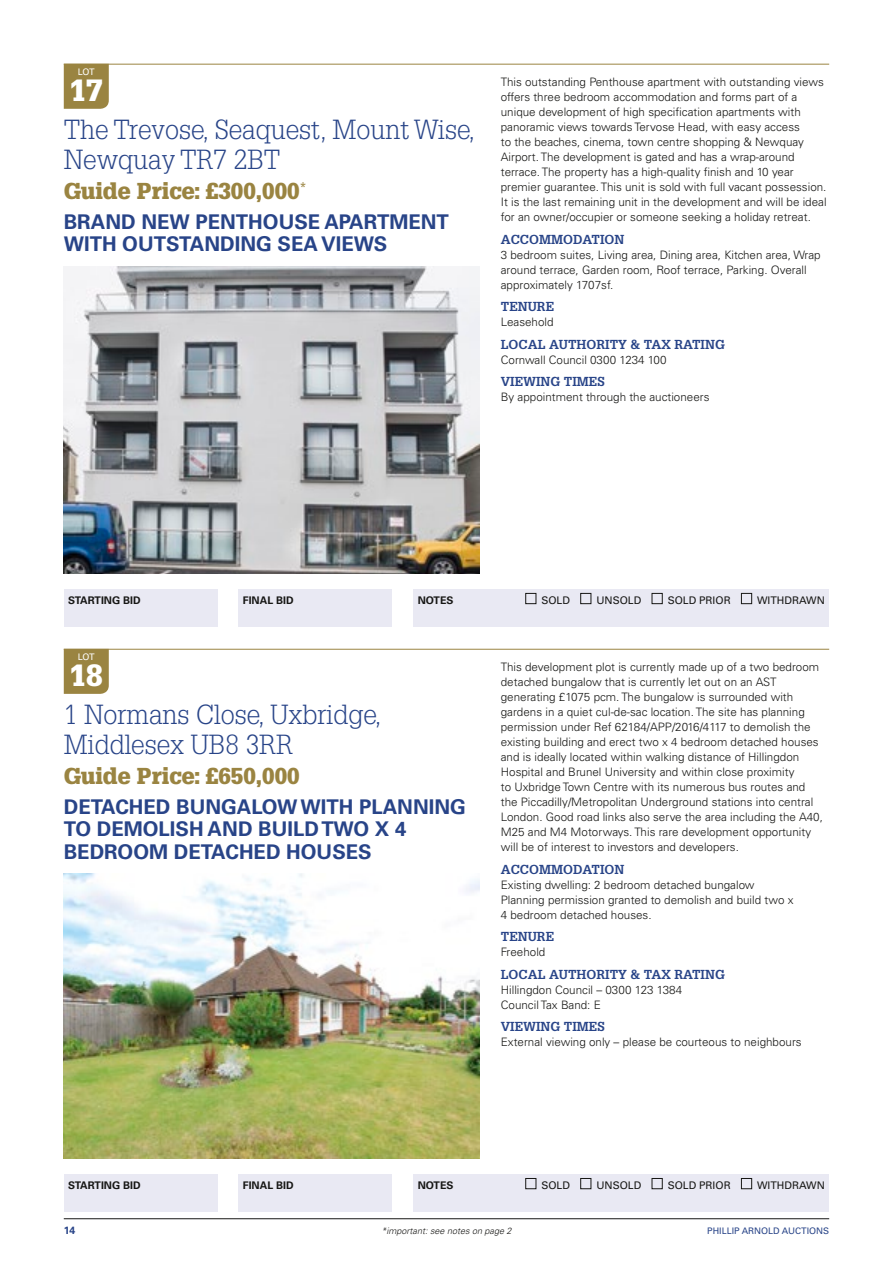
<style>
.page{position:relative;width:893px;height:1263px;background:#fff}
.page>*{position:absolute;margin:0;border:0;box-sizing:border-box;transform-origin:0 0}
.t1{font:900 30px "Glypha LT Std";color:#fff}
.t2{font:300 27px/30px "Glypha LT Std";color:#284488}
.t3{font:900 22.5px "Glypha LT Std";color:#9a8441}
.t4{font:700 20.25px/22.5px "Univers LT Std";color:#284488}
.t5{font:700 12.75px "Glypha LT Std";color:#284488}
.t6{font:300 11.7px/15px "Univers LT Std";color:#171715}
.t7{font:10.5px "Univers LT Std";color:#171715}
.t8{font:700 10.5px "Univers LT Std";color:#171715}
.t9{font:700 10.5px "Univers LT Std";color:#284488}
.t10{font:italic 300 9px "Univers LT Std";color:#171715}
.t11{font:9px "Univers LT Std";color:#284488}
.t12{font:9px "Univers LT Std";letter-spacing:-.045em;color:#fff}
</style>
<div class="page">
<hr style="left:64px;top:64px;width:765px;height:1px;background:#9a8441">
<img style="left:64px;top:266px;width:416px;height:308px">
<div style="left:64px;top:589px;width:153px;height:37px;background:#e9e9f3"></div>
<div style="left:239px;top:589px;width:153px;height:37px;background:#e9e9f3"></div>
<div style="left:413px;top:589px;width:416px;height:37px;background:#e9e9f3"></div>
<div style="left:525px;top:593px;width:11px;height:11px;border:1px solid #171715"></div>
<div style="left:580px;top:593px;width:11px;height:11px;border:1px solid #171715"></div>
<div style="left:652px;top:593px;width:10px;height:11px;border:1px solid #171715"></div>
<div style="left:741px;top:593px;width:11px;height:11px;border:1px solid #171715"></div>
<div style="left:64px;top:64px;width:45px;height:45px;background:#9a8441"></div>
<hr style="left:64px;top:1218px;width:765px;height:1px;background:#171715">
<hr style="left:64px;top:649px;width:765px;height:1px;background:#9a8441">
<img style="left:64px;top:874px;width:416px;height:285px">
<div style="left:64px;top:1174px;width:153px;height:37px;background:#e9e9f3"></div>
<div style="left:239px;top:1174px;width:153px;height:37px;background:#e9e9f3"></div>
<div style="left:413px;top:1174px;width:416px;height:37px;background:#e9e9f3"></div>
<div style="left:525px;top:1178px;width:11px;height:11px;border:1px solid #171715"></div>
<div style="left:580px;top:1178px;width:11px;height:11px;border:1px solid #171715"></div>
<div style="left:652px;top:1178px;width:10px;height:11px;border:1px solid #171715"></div>
<div style="left:741px;top:1178px;width:11px;height:11px;border:1px solid #171715"></div>
<div style="left:64px;top:650px;width:45px;height:44px;background:#9a8441"></div>
<p class="t12" style="left:78px;top:66px;width:18px">LOT</p>
<h1 class="t1" style="left:70px;top:72px;width:35px">17</h1>
<h2 class="t2" style="left:64px;top:115px;width:413px">The Trevose, Seaquest, Mount Wise,<br>Newquay TR7 2BT</h2>
<h3 class="t3" style="left:64px;top:177px;width:244px">Guide Price: £300,000<sup>*</sup></h3>
<h3 class="t4" style="left:64px;top:211px;width:387px">BRAND NEW PENTHOUSE APARTMENT<br>WITH OUTSTANDING SEA VIEWS</h3>
<p class="t6" style="left:501px;top:75px;width:327px">This outstanding Penthouse apartment with outstanding views offers three bedroom accommodation and forms part of a unique development of high specification apartments with panoramic views towards Tervose Head, with easy access<br>to the beaches, cinema, town centre shopping &amp; Newquay Airport. The development is gated and has a wrap-around terrace. The property has a high-quality finish and 10 year premier guarantee. This unit is sold with full vacant possession.<br>It is the last remaining unit in the development and will be ideal for an owner/occupier or someone seeking a holiday retreat.</p>
<p class="t5" style="left:501px;top:231px;width:125px">ACCOMMODATION</p>
<p class="t6" style="left:501px;top:247px;width:321px">3 bedroom suites, Living area, Dining area, Kitchen area, Wrap around terrace, Garden room, Roof terrace, Parking. Overall approximately 1707sf.</p>
<p class="t5" style="left:501px;top:299px;width:55px">TENURE</p>
<p class="t6" style="left:501px;top:315px;width:54px">Leasehold</p>
<p class="t5" style="left:501px;top:336px;width:226px">LOCAL AUTHORITY &amp; TAX RATING</p>
<p class="t6" style="left:501px;top:352px;width:167px">Cornwall Council 0300 1234 100</p>
<p class="t5" style="left:501px;top:374px;width:105px">VIEWING TIMES</p>
<p class="t6" style="left:501px;top:390px;width:210px">By appointment through the auctioneers</p>
<p class="t8" style="left:68px;top:594px;width:74px">STARTING BID</p>
<p class="t8" style="left:243px;top:594px;width:52px">FINAL BID</p>
<p class="t8" style="left:418px;top:594px;width:37px">NOTES</p>
<p class="t7" style="left:541px;top:594px;width:30px">SOLD</p>
<p class="t7" style="left:596px;top:594px;width:46px">UNSOLD</p>
<p class="t7" style="left:668px;top:594px;width:65px">SOLD PRIOR</p>
<p class="t7" style="left:757px;top:594px;width:69px">WITHDRAWN</p>
<p class="t12" style="left:78px;top:651px;width:18px">LOT</p>
<h1 class="t1" style="left:70px;top:657px;width:35px">18</h1>
<h2 class="t2" style="left:64px;top:700px;width:319px">1 Normans Close, Uxbridge,<br>Middlesex UB8 3RR</h2>
<h3 class="t3" style="left:64px;top:762px;width:237px">Guide Price: £650,000</h3>
<h3 class="t4" style="left:64px;top:796px;width:404px">DETACHED BUNGALOW WITH PLANNING<br>TO DEMOLISH AND BUILD TWO X 4<br>BEDROOM DETACHED HOUSES</h3>
<p class="t6" style="left:501px;top:660px;width:324px">This development plot is currently made up of a two bedroom detached bungalow that is currently let out on an AST generating £1075 pcm. The bungalow is surrounded with gardens in a quiet cul-de-sac location. The site has planning permission under Ref 62184/APP/2016/4117 to demolish the existing building and erect two x 4 bedroom detached houses and is ideally located within walking distance of Hillingdon Hospital and Brunel University and within close proximity<br>to Uxbridge Town Centre with its numerous bus routes and the Piccadilly/Metropolitan Underground stations into central London. Good road links also serve the area including the A40, M25 and M4 Motorways. This rare development opportunity will be of interest to investors and developers.</p>
<p class="t5" style="left:501px;top:861px;width:125px">ACCOMMODATION</p>
<p class="t6" style="left:501px;top:877px;width:294px">Existing dwelling: 2 bedroom detached bungalow<br>Planning permission granted to demolish and build two x<br>4 bedroom detached houses.</p>
<p class="t5" style="left:501px;top:929px;width:55px">TENURE</p>
<p class="t6" style="left:501px;top:945px;width:46px">Freehold</p>
<p class="t5" style="left:501px;top:966px;width:226px">LOCAL AUTHORITY &amp; TAX RATING</p>
<p class="t6" style="left:501px;top:982px;width:183px">Hillingdon Council – 0300 123 1384<br>Council Tax Band: E</p>
<p class="t5" style="left:501px;top:1019px;width:105px">VIEWING TIMES</p>
<p class="t6" style="left:501px;top:1035px;width:302px">External viewing only – please be courteous to neighbours</p>
<p class="t8" style="left:68px;top:1179px;width:74px">STARTING BID</p>
<p class="t8" style="left:243px;top:1179px;width:52px">FINAL BID</p>
<p class="t8" style="left:418px;top:1179px;width:37px">NOTES</p>
<p class="t7" style="left:541px;top:1179px;width:30px">SOLD</p>
<p class="t7" style="left:596px;top:1179px;width:46px">UNSOLD</p>
<p class="t7" style="left:668px;top:1179px;width:65px">SOLD PRIOR</p>
<p class="t7" style="left:757px;top:1179px;width:69px">WITHDRAWN</p>
<p class="t9" style="left:64px;top:1224px;width:13px">14</p>
<p class="t10" style="left:381px;top:1225px;width:132px">*important: see notes on page 2</p>
<p class="t11" style="left:707px;top:1225px;width:123px">PHILLIP ARNOLD AUCTIONS</p>
</div>
